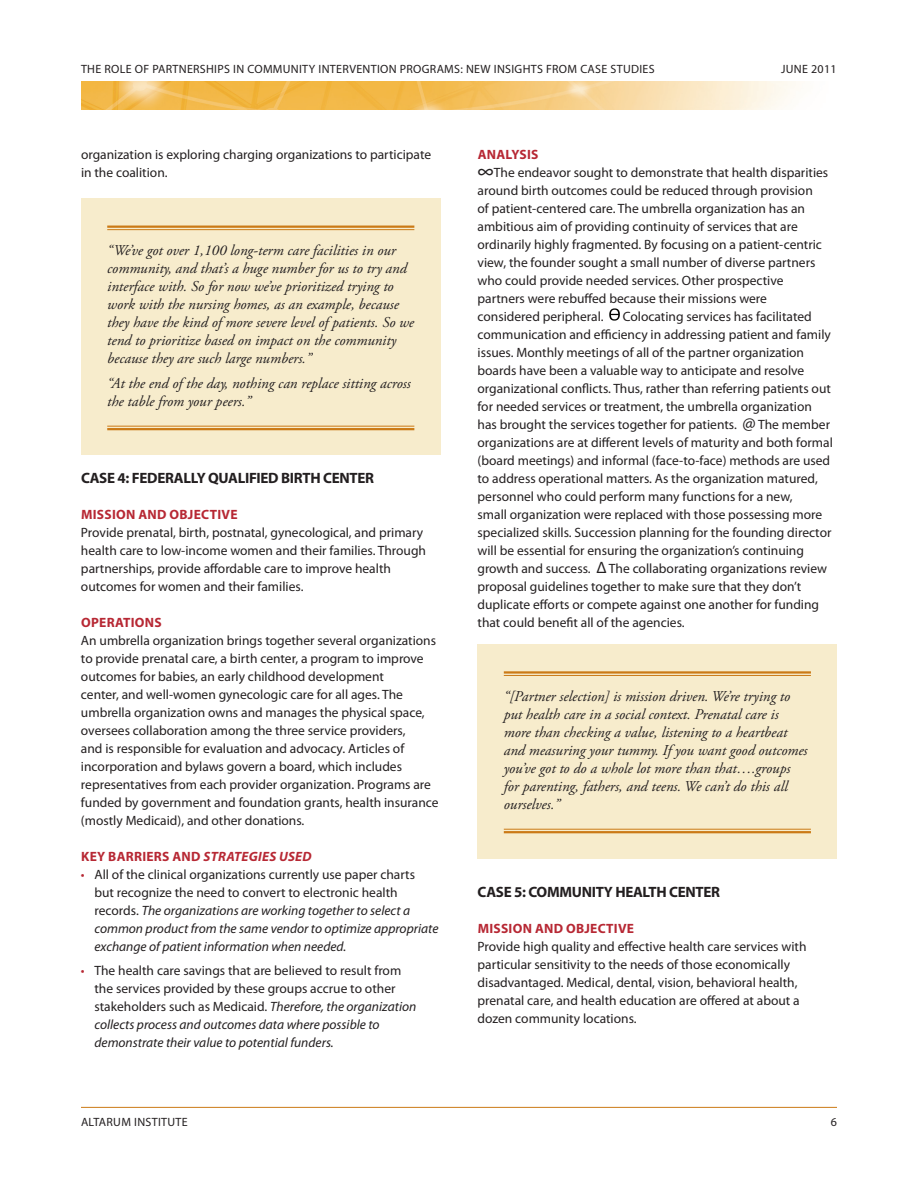
<style>
.page{position:relative;width:918px;height:1188px;background:#fff}
.page>*{position:absolute;margin:0;border:0;box-sizing:border-box;transform-origin:0 0}
.t1{font:italic 15px/18px "Adobe Garamond Pro";color:#231f20}
.t2{font:700 15px "Myriad Pro";letter-spacing:-.02em;color:#231f20}
.t3{font:13.5px/18px "Myriad Pro";color:#231f20}
.t4{font:italic 13.5px/18px "Myriad Pro";color:#231f20}
.t5{font:700 13.5px "Myriad Pro";letter-spacing:.02em;color:#b72834}
.t6{font:12px "Myriad Pro";letter-spacing:.025em;color:#231f20}
.s1{font-style:italic}
.s2{font-style:normal;color:#b72834}
.s3{font-style:normal}
.s4{color:#b72834}
.s5{font-weight:700;color:#b72834}
.s6{font-size:22.5px}
.s7{font-size:18px}
.s8{font-size:16.5px}
</style>
<div class="page">
<img style="left:81px;top:81px;width:715px;height:29px">
<hr style="left:81px;top:1107px;width:756px;height:1px;background:#cb7a16">
<svg style="left:609px;top:308px;width:11px;height:13px"></svg>
<div style="left:478px;top:645px;width:359px;height:214px;background:#f7eccc"></div>
<hr style="left:504px;top:671px;width:307px;height:3px;background:#cb7a16">
<hr style="left:504px;top:675px;width:307px;height:1px;background:#cb7a16">
<hr style="left:504px;top:829px;width:307px;height:1px;background:#cb7a16">
<hr style="left:504px;top:831px;width:307px;height:2px;background:#cb7a16">
<div style="left:81px;top:199px;width:359px;height:256px;background:#f7eccc"></div>
<hr style="left:107px;top:226px;width:307px;height:2px;background:#cb7a16">
<hr style="left:107px;top:229px;width:307px;height:1px;background:#cb7a16">
<hr style="left:107px;top:426px;width:307px;height:1px;background:#cb7a16">
<hr style="left:107px;top:428px;width:307px;height:2px;background:#cb7a16">
<p class="t6" style="left:81px;top:62px;width:575px">THE ROLE OF PARTNERSHIPS IN COMMUNITY INTERVENTION PROGRAMS: NEW INSIGHTS FROM CASE STUDIES</p>
<p class="t6" style="left:781px;top:62px;width:57px">JUNE 2011</p>
<p class="t3" style="left:81px;top:145px;width:352px">organization is exploring charging organizations to participate in the coalition.</p>
<p class="t1" style="left:107px;top:241px;width:308px">“We’ve got over 1,100 long-term care facilities in our community, and that’s a huge number for us to try and interface with. So for now we’ve prioritized trying to work with the nursing homes, as an example, because they have the kind of more severe level of patients. So we tend to prioritize based on impact on the community because they are such large numbers.”</p>
<p class="t1" style="left:107px;top:374px;width:305px">“At the end of the day, nothing can replace sitting across the table from your peers.”</p>
<p class="t2" style="left:81px;top:468px;width:295px">CASE 4: FEDERALLY QUALIFIED BIRTH CENTER</p>
<p class="t5" style="left:81px;top:505px;width:158px">MISSION AND OBJECTIVE</p>
<p class="t3" style="left:81px;top:523px;width:347px">Provide prenatal, birth, postnatal, gynecological, and primary health care to low-income women and their families. Through partnerships, provide affordable care to improve health outcomes for women and their families.</p>
<p class="t5" style="left:81px;top:613px;width:82px">OPERATIONS</p>
<p class="t3" style="left:81px;top:631px;width:359px">An umbrella organization brings together several organizations to provide prenatal care, a birth center, a program to improve outcomes for babies, an early childhood development<br>center, and well-women gynecologic care for all ages. The umbrella organization owns and manages the physical space, oversees collaboration among the three service providers,<br>and is responsible for evaluation and advocacy. Articles of incorporation and bylaws govern a board, which includes representatives from each provider organization. Programs are funded by government and foundation grants, health insurance (mostly Medicaid), and other donations.</p>
<p class="t5" style="left:81px;top:847px;width:232px">KEY BARRIERS AND <span class="s1">STRATEGIES USED</span></p>
<p class="t4" style="left:94px;top:865px;width:345px;text-indent:-14px"><span class="s2">•</span> <span class="s3">All of the clinical organizations currently use paper charts<br>but recognize the need to convert to electronic health records.</span> The organizations are working together to select a common product from the same vendor to optimize appropriate exchange of patient information when needed.</p>
<p class="t3" style="left:94px;top:962px;width:323px;text-indent:-14px"><span class="s4">•</span> The health care savings that are believed to result from the services provided by these groups accrue to other stakeholders such as Medicaid. <span class="s1">Therefore, the organization collects process and outcomes data where possible to demonstrate their value to potential funders.</span></p>
<p class="t3" style="left:478px;top:145px;width:352px"><span class="s5">ANALYSIS<br></span><span class="s6">∞</span>The endeavor sought to demonstrate that health disparities around birth outcomes could be reduced through provision<br>of patient-centered care. The umbrella organization has an ambitious aim of providing continuity of services that are ordinarily highly fragmented. By focusing on a patient-centric view, the founder sought a small number of diverse partners who could provide needed services. Other prospective partners were rebuffed because their missions were considered peripheral.</p>
<p class="t3" style="left:478px;top:307px;width:357px;text-indent:145px">Colocating services has facilitated communication and efficiency in addressing patient and family issues. Monthly meetings of all of the partner organization boards have been a valuable way to anticipate and resolve organizational conflicts. Thus, rather than referring patients out for needed services or treatment, the umbrella organization has brought the services together for patients. <span class="s7">@</span> The member organizations are at different levels of maturity and both formal (board meetings) and informal (face-to-face) methods are used to address operational matters. As the organization matured, personnel who could perform many functions for a new,<br>small organization were replaced with those possessing more specialized skills. Succession planning for the founding director will be essential for ensuring the organization’s continuing growth and success. <span class="s8">Δ</span> The collaborating organizations review proposal guidelines together to make sure that they don’t duplicate efforts or compete against one another for funding that could benefit all of the agencies.</p>
<p class="t1" style="left:504px;top:687px;width:305px">“[Partner selection] is mission driven. We’re trying to put health care in a social context. Prenatal care is more than checking a value, listening to a heartbeat and measuring your tummy. If you want good outcomes you’ve got to do a whole lot more than that….groups for parenting, fathers, and teens. We can’t do this all ourselves.”</p>
<p class="t2" style="left:478px;top:882px;width:244px">CASE 5: COMMUN ITY HEALTH CENTER</p>
<p class="t5" style="left:478px;top:919px;width:158px">MISSION AND OBJECTIVE</p>
<p class="t3" style="left:478px;top:937px;width:330px">Provide high quality and effective health care services with particular sensitivity to the needs of those economically disadvantaged. Medical, dental, vision, behavioral health, prenatal care, and health education are offered at about a dozen community locations.</p>
<p class="t6" style="left:81px;top:1115px;width:108px">ALTARUM INSTITUTE</p>
<p class="t6" style="left:831px;top:1115px;width:8px">6</p>
</div>
